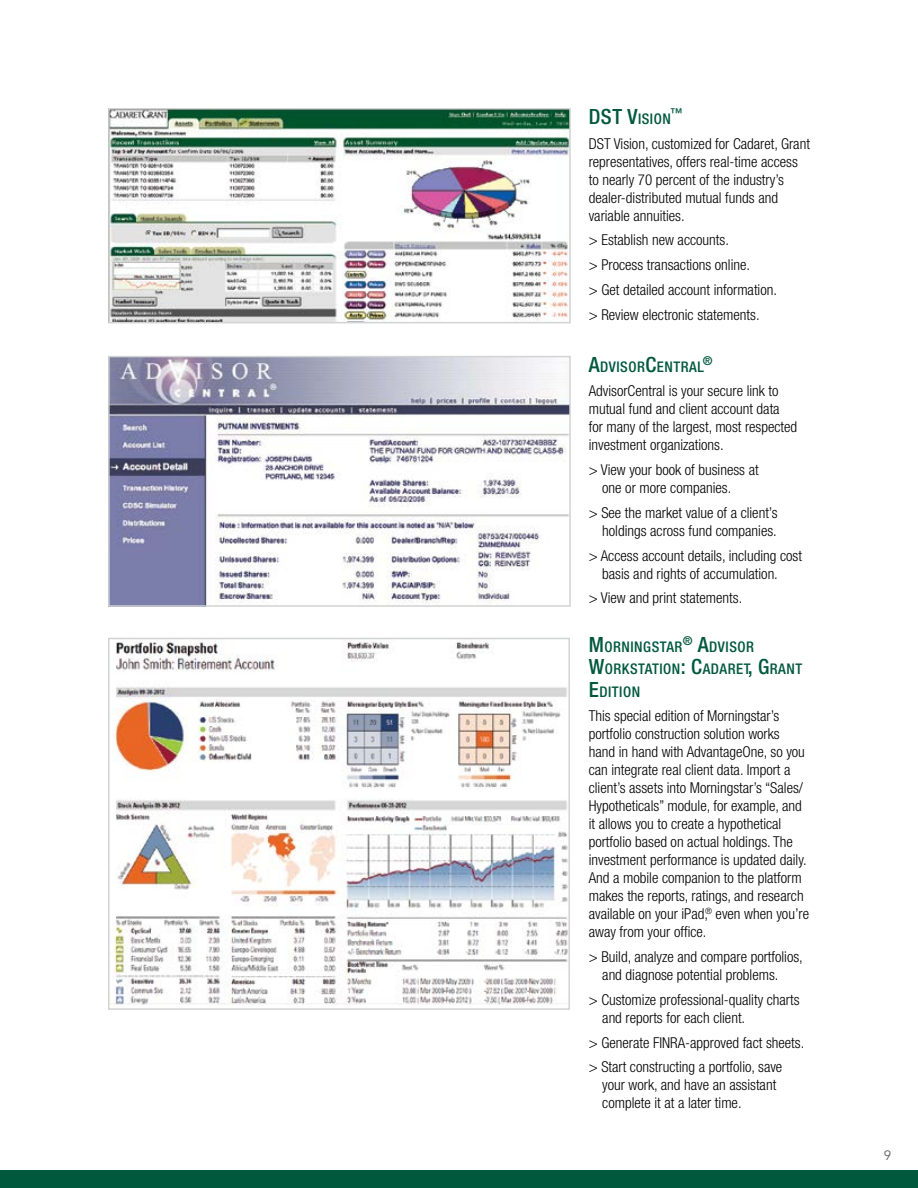
<style>
.page{position:relative;width:918px;height:1188px;background:#fff}
.page>*{position:absolute;margin:0;border:0;box-sizing:border-box;transform-origin:0 0}
.t1{font:500 condensed 21px "Helvetica Neue LT Std";color:#00583d}
.t2{font:300 condensed 15px/18px "Helvetica Neue LT Std";color:#000}
.t3{font:500 condensed 14.7px/22.5px "Helvetica Neue LT Std";letter-spacing:.035em;color:#00583d}
.t4{font:13.5px "Avenir LT Std";color:#636466}
.t5{font:500 condensed 12.3px "Helvetica Neue LT Std";color:#00583d}
.s1{font-size:21px}
</style>
<div class="page">
<img style="left:111px;top:641px;width:456px;height:364px">
<div style="left:108px;top:638px;width:462px;height:372px;border:2px solid #d1d3d4"></div>
<img style="left:111px;top:111px;width:457px;height:209px">
<div style="left:108px;top:108px;width:463px;height:215px;border:2px solid #d1d3d4"></div>
<img style="left:111px;top:359px;width:457px;height:245px">
<div style="left:108px;top:356px;width:463px;height:251px;border:2px solid #d1d3d4"></div>
<div style="left:0;top:1171px;width:918px;height:17px;background:#00583d"></div>
<h1 class="t1" style="left:589px;top:104px;width:12px">DST</h1>
<p class="t3" style="left:627px;top:107px;width:45px"><span class="s1">V</span>ISION</p>
<p class="t5" style="left:670px;top:105px;width:14px">™</p>
<p class="t2" style="left:589px;top:134px;width:223px">DST Vision, customized for Cadaret, Grant representatives, offers real-time access to nearly 70 percent of the industry’s dealer-distributed mutual funds and variable annuities.</p>
<p class="t2" style="left:589px;top:228px;width:190px;line-height:24.8px">&gt; Establish new accounts.<br>&gt; Process transactions online.<br>&gt; Get detailed account information. &gt; Review electronic statements.</p>
<p class="t3" style="left:589px;top:355px;width:117px"><span class="s1">A</span>DVISOR<span class="s1">C</span>ENTRAL</p>
<p class="t5" style="left:703px;top:353px;width:11px">®</p>
<p class="t2" style="left:589px;top:382px;width:210px">AdvisorCentral is your secure link to mutual fund and client account data for many of the largest, most respected investment organizations.</p>
<p class="t2" style="left:602px;top:461px;width:158px;text-indent:-14px">&gt; View your book of business at one or more companies.</p>
<p class="t2" style="left:589px;top:504px;width:190px;text-align:right">&gt; See the market value of a client’s holdings across fund companies.</p>
<p class="t2" style="left:602px;top:546px;width:201px;text-indent:-14px">&gt; Access account details, including cost basis and rights of accumulation.</p>
<p class="t2" style="left:589px;top:589px;width:155px">&gt; View and print statements.</p>
<p class="t3" style="left:589px;top:635px;width:87px"><span class="s1">M</span>ORNINGSTAR</p>
<p class="t3" style="left:589px;top:635px;width:215px;text-indent:94px"><sup>®</sup> <span class="s1">A</span>DVISOR<br><span class="s1">W</span>ORKSTATION<span class="s1">: C</span>ADARET<span class="s1">, G</span>RANT<br><span class="s1">E</span>DITION</p>
<p class="t2" style="left:589px;top:707px;width:222px">This special edition of Morningstar’s portfolio construction solution works hand in hand with AdvantageOne, so you can integrate real client data. Import a client’s assets into Morningstar’s “Sales/ Hypotheticals” module, for example, and it allows you to create a hypothetical portfolio based on actual holdings. The investment performance is updated daily.<br>And a mobile companion to the platform makes the reports, ratings, and research available on your iPad,<sup>®</sup> even when you’re away from your office.</p>
<p class="t2" style="left:602px;top:948px;width:202px;text-indent:-14px">&gt; Build, analyze and compare portfolios, and diagnose potential problems.</p>
<p class="t2" style="left:602px;top:991px;width:199px;text-indent:-14px">&gt; Customize professional-quality charts and reports for each client.</p>
<p class="t2" style="left:589px;top:1030px;width:217px;line-height:24.8px">&gt; Generate FINRA-approved fact sheets. &gt; Start constructing a portfolio, save</p>
<p class="t2" style="left:602px;top:1076px;width:176px">your work, and have an assistant complete it at a later time.</p>
<p class="t4" style="left:884px;top:1148px;width:9px">9</p>
</div>
